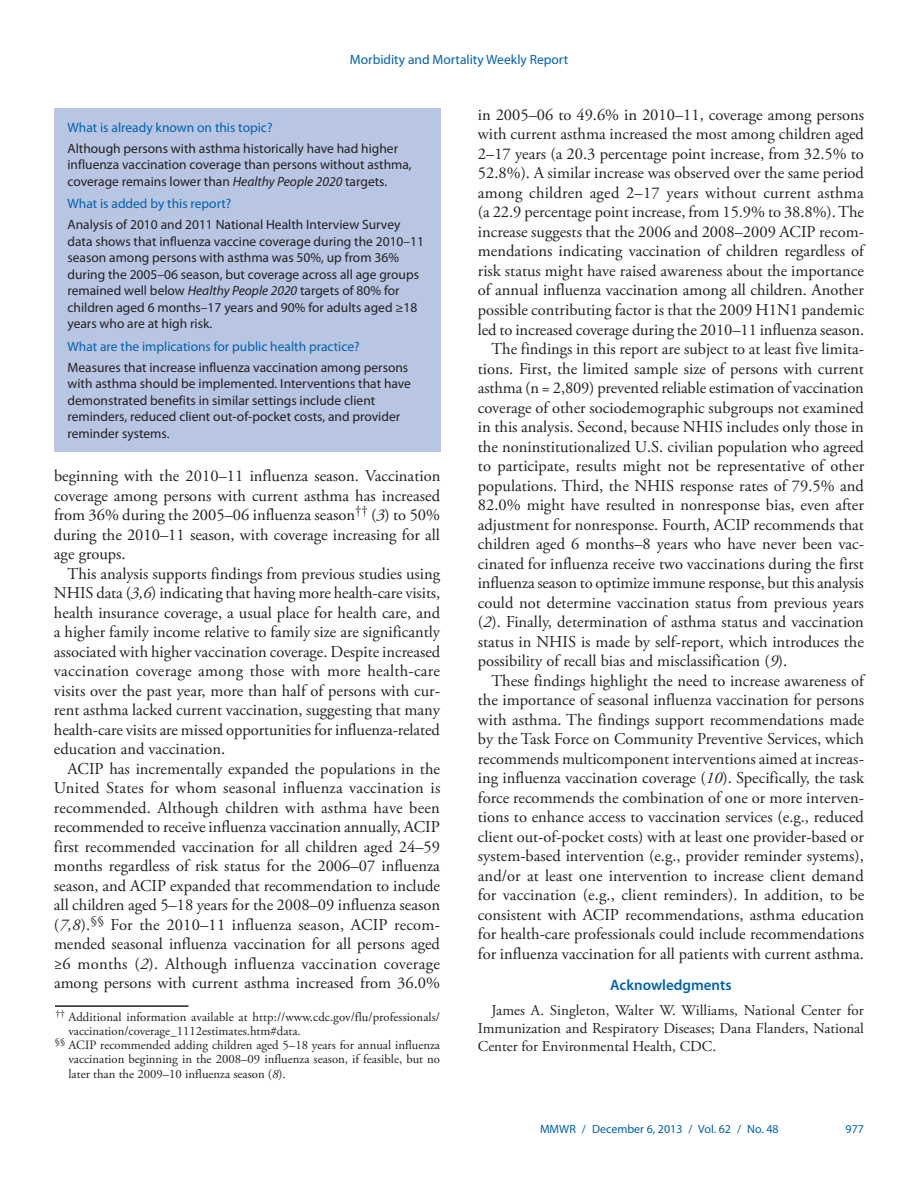
<style>
.page{position:relative;width:918px;height:1188px;background:#fff}
.page>*{position:absolute;margin:0;border:0;box-sizing:border-box;transform-origin:0 0}
.body_copy{font:16.5px/19.5px "Adobe Garamond Pro";color:#231f20;text-align:justify}
.acknowl_text{font:15px/18px "Adobe Garamond Pro";color:#231f20;text-align:justify}
.headline3{font:600 15px "Myriad Pro";color:#0161ab}
.fb_answer{font:13.5px/16.5px "Myriad Pro";color:#231f20}
.fb_question{font:13.5px "Myriad Pro";color:#0161ab}
.footnote_no_rule_tex{font:12.75px/14.2px "Adobe Garamond Pro";color:#231f20;text-align:justify}
.footnote_w_rule_text{font:12.75px/14.2px "Adobe Garamond Pro";letter-spacing:.005em;color:#231f20}
.t1{font:12px "Myriad Pro";color:#0161ab}
.s1{font-style:italic}
</style>
<div class="page">
<div style="left:54px;top:108px;width:386px;height:343px;background:#b8c6e3"></div>
<hr style="left:55px;top:1005px;width:133px;height:2px;background:#231f20">
<p class="fb_question" style="left:350px;top:51px;width:220px">Morbidity and Mortality Weekly Report</p>
<p class="fb_question" style="left:68px;top:119px;width:206px">What is already known on this topic?</p>
<p class="fb_answer" style="left:68px;top:140px;width:346px">Although persons with asthma historically have had higher influenza vaccination coverage than persons without asthma, coverage remains lower than <span class="s1">Healthy People 2020</span> targets.</p>
<p class="fb_question" style="left:68px;top:195px;width:165px">What is added by this report?</p>
<p class="fb_answer" style="left:68px;top:216px;width:358px">Analysis of 2010 and 2011 National Health Interview Survey data shows that influenza vaccine coverage during the 2010–11 season among persons with asthma was 50%, up from 36% during the 2005–06 season, but coverage across all age groups remained well below <span class="s1">Healthy People 2020</span> targets of 80% for children aged 6 months–17 years and 90% for adults aged ≥18 years who are at high risk.</p>
<p class="fb_question" style="left:68px;top:338px;width:294px">What are the implications for public health practice?</p>
<p class="fb_answer" style="left:68px;top:359px;width:345px">Measures that increase influenza vaccination among persons with asthma should be implemented. Interventions that have demonstrated benefits in similar settings include client reminders, reduced client out-of-pocket costs, and provider reminder systems.</p>
<p class="body_copy" style="left:54px;top:467px;width:388px">beginning with the 2010–11 influenza season. Vaccination coverage among persons with current asthma has increased from 36% during the 2005–06 influenza season<sup>††</sup> (<span class="s1">3</span>) to 50% during the 2010–11 season, with coverage increasing for all age groups.</p>
<p class="body_copy" style="left:54px;top:564px;width:388px;text-indent:13px">This analysis supports findings from previous studies using NHIS data (<span class="s1">3,6</span>) indicating that having more health-care visits, health insurance coverage, a usual place for health care, and a higher family income relative to family size are significantly associated with higher vaccination coverage. Despite increased vaccination coverage among those with more health-care visits over the past year, more than half of persons with cur&shy;rent asthma lacked current vaccination, suggesting that many health-care visits are missed opportunities for influenza-related education and vaccination.</p>
<p class="body_copy" style="left:54px;top:759px;width:388px;text-indent:13px">ACIP has incrementally expanded the populations in the United States for whom seasonal influenza vaccination is recommended. Although children with asthma have been recommended to receive influenza vaccination annually, ACIP first recommended vaccination for all children aged 24–59 months regardless of risk status for the 2006–07 influenza season, and ACIP expanded that recommendation to include all children aged 5–18 years for the 2008–09 influenza season (<span class="s1">7,8</span>).<sup>§§</sup> For the 2010–11 influenza season, ACIP recom&shy;mended seasonal influenza vaccination for all persons aged ≥6 months (<span class="s1">2</span>). Although influenza vaccination coverage among persons with current asthma increased from 36.0%</p>
<p class="footnote_w_rule_text" style="left:69px;top:1010px;width:373px;text-indent:-13px"><sup>††</sup> Additional information available at http://www.cdc.gov/flu/professionals/ vaccination/coverage_1112estimates.htm#data.</p>
<p class="footnote_no_rule_tex" style="left:68px;top:1038px;width:373px;text-indent:-14px"><sup>§§</sup> ACIP recommended adding children aged 5–18 years for annual influenza vaccination beginning in the 2008–09 influenza season, if feasible, but no later than the 2009–10 influenza season (<span class="s1">8</span>).</p>
<p class="body_copy" style="left:478px;top:106px;width:388px">in 2005–06 to 49.6% in 2010–11, coverage among persons with current asthma increased the most among children aged 2–17 years (a 20.3 percentage point increase, from 32.5% to 52.8%). A similar increase was observed over the same period among children aged 2–17 years without current asthma (a 22.9 percentage point increase, from 15.9% to 38.8%). The increase suggests that the 2006 and 2008–2009 ACIP recom&shy;mendations indicating vaccination of children regardless of risk status might have raised awareness about the importance of annual influenza vaccination among all children. Another possible contributing factor is that the 2009 H1N1 pandemic led to increased coverage during the 2010–11 influenza season.</p>
<p class="body_copy" style="left:478px;top:340px;width:388px;text-indent:13px">The findings in this report are subject to at least five limita&shy;tions. First, the limited sample size of persons with current asthma (n = 2,809) prevented reliable estimation of vaccination coverage of other sociodemographic subgroups not examined in this analysis. Second, because NHIS includes only those in the noninstitutionalized U.S. civilian population who agreed to participate, results might not be representative of other populations. Third, the NHIS response rates of 79.5% and 82.0% might have resulted in nonresponse bias, even after adjustment for nonresponse. Fourth, ACIP recommends that children aged 6 months–8 years who have never been vac&shy;cinated for influenza receive two vaccinations during the first influenza season to optimize immune response, but this analysis could not determine vaccination status from previous years (<span class="s1">2</span>). Finally, determination of asthma status and vaccination status in NHIS is made by self-report, which introduces the possibility of recall bias and misclassification (<span class="s1">9</span>).</p>
<p class="body_copy" style="left:478px;top:671px;width:388px;text-indent:13px">These findings highlight the need to increase awareness of the importance of seasonal influenza vaccination for persons with asthma. The findings support recommendations made by the Task Force on Community Preventive Services, which recommends multicomponent interventions aimed at increas&shy;ing influenza vaccination coverage (<span class="s1">10</span>). Specifically, the task force recommends the combination of one or more interven&shy;tions to enhance access to vaccination services (e.g., reduced client out-of-pocket costs) with at least one provider-based or system-based intervention (e.g., provider reminder systems), and/or at least one intervention to increase client demand for vaccination (e.g., client reminders). In addition, to be consistent with ACIP recommendations, asthma education for health-care professionals could include recommendations for influenza vaccination for all patients with current asthma.</p>
<p class="headline3" style="left:610px;top:975px;width:123px">Acknowledgments</p>
<p class="acknowl_text" style="left:478px;top:1001px;width:388px;text-indent:14px">James A. Singleton, Walter W. Williams, National Center for Immunization and Respiratory Diseases; Dana Flanders, National Center for Environmental Health, CDC.</p>
<p class="t1" style="left:540px;top:1121px;width:240px">MMWR / December 6, 2013 / Vol. 62 / No. 48</p>
<p class="t1" style="left:846px;top:1121px;width:20px">977</p>
</div>
